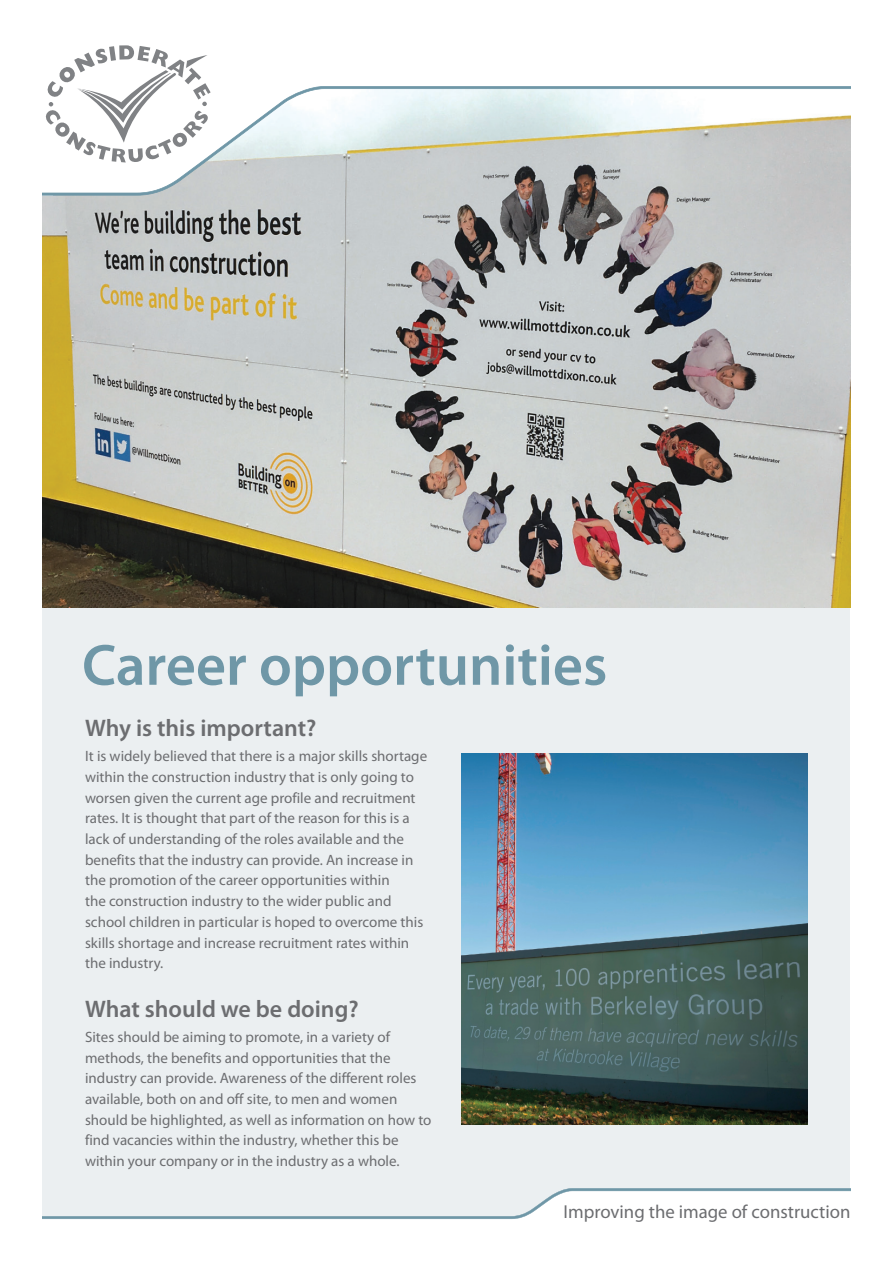
<style>
.page{position:relative;width:893px;height:1263px;background:#fff}
.page>*{position:absolute;margin:0;border:0;box-sizing:border-box;transform-origin:0 0}
.t1{font:600 58.5px "Myriad Pro";color:#6f97a7}
.t2{font:600 24px "Myriad Pro";color:#6c6d70}
.t3{font:18.75px "Myriad Pro";color:#6c6d70}
.t4{font:15px/20.7px "Myriad Pro";color:#6c6d70}
</style>
<div class="page">
<div style="left:43px;top:587px;width:807px;height:628px;background:#ebeff1"></div>
<svg style="left:43px;top:1188px;width:807px;height:31px"></svg>
<img style="left:43px;top:196px;width:807px;height:411px">
<svg style="left:43px;top:86px;width:807px;height:110px"></svg>
<svg style="left:43px;top:45px;width:169px;height:119px"></svg>
<img style="left:461px;top:753px;width:347px;height:372px">
<h1 class="t1" style="left:82px;top:643px;width:527px">Career opportunities</h1>
<h2 class="t2" style="left:85px;top:719px;width:233px">Why is this important?</h2>
<p class="t4" style="left:85px;top:747px;width:344px">It is widely believed that there is a major skills shortage within the construction industry that is only going to worsen given the current age profile and recruitment rates. It is thought that part of the reason for this is a lack of understanding of the roles available and the benefits that the industry can provide. An increase in the promotion of the career opportunities within<br>the construction industry to the wider public and school children in particular is hoped to overcome this skills shortage and increase recruitment rates within the industry.</p>
<h2 class="t2" style="left:85px;top:1000px;width:275px">What should we be doing?</h2>
<p class="t4" style="left:85px;top:1028px;width:348px">Sites should be aiming to promote, in a variety of methods, the benefits and opportunities that the industry can provide. Awareness of the different roles available, both on and off site, to men and women should be highlighted, as well as information on how to find vacancies within the industry, whether this be within your company or in the industry as a whole.</p>
<p class="t3" style="left:563px;top:1205px;width:289px">Improving the image of construction</p>
</div>
